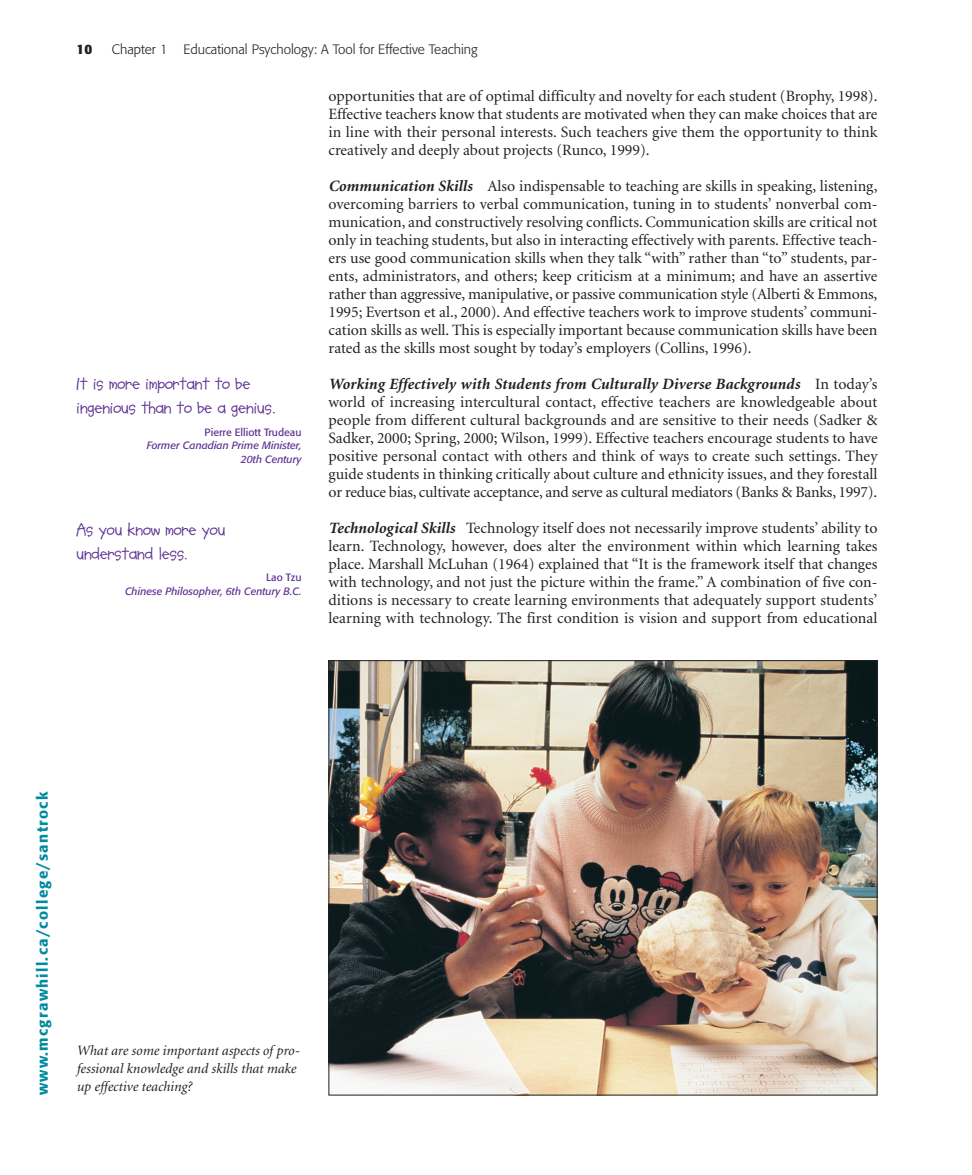
<style>
.page{position:relative;width:972px;height:1175px;background:#fff}
.page>*{position:absolute;margin:0;border:0;box-sizing:border-box;transform-origin:0 0}
.t1{font:18px/24px "Soup Bone";color:#5b2e91}
.t2{font:15.75px/18px "Minion";color:#231f20;text-align:justify}
.t3{font:500 15px "Formata";letter-spacing:.085em;color:#008ba2}
.t4{font:italic 14.25px/18px "Minion";color:#231f20}
.t5{font:300 13.5px "Formata";color:#231f20}
.t6{font:700 13.5px "Formata";color:#231f20}
.t7{font:italic 10.5px/13.5px "Formata";color:#5b2e91;text-align:right}
.t8{font:10.5px "Formata";color:#5b2e91}
.s1{font-weight:700;font-style:italic}
</style>
<div class="page">
<img style="left:328px;top:660px;width:550px;height:436px">
<p class="t6" style="left:76px;top:45px;width:17px">10</p>
<p class="t5" style="left:112px;top:45px;width:367px">Chapter 1 Educational Psychology: A Tool for Effective Teaching</p>
<p class="t1" style="left:76px;top:371px;width:201px">It is more important to be ingenious than to be a genius.</p>
<p class="t8" style="left:205px;top:428px;width:98px">Pierre Elliott Trudeau</p>
<p class="t7" style="left:147px;top:440px;width:156px">Former Canadian Prime Minister,<br>20th Century</p>
<p class="t1" style="left:76px;top:516px;width:150px">As you know more you understand less.</p>
<p class="t8" style="left:266px;top:573px;width:37px">Lao Tzu</p>
<p class="t7" style="left:125px;top:585px;width:178px">Chinese Philosopher, 6th Century B.C.</p>
<p class="t2" style="left:328px;top:88px;width:551px">opportunities that are of optimal difficulty and novelty for each student (Brophy, 1998).<br>Effective teachers know that students are motivated when they can make choices that are in line with their personal interests. Such teachers give them the opportunity to think creatively and deeply about projects (Runco, 1999).</p>
<p class="t2" style="left:328px;top:178px;width:551px"><span class="s1">Communication Skills</span> Also indispensable to teaching are skills in speaking, listening, overcoming barriers to verbal communication, tuning in to students’ nonverbal com&shy;munication, and constructively resolving conflicts. Communication skills are critical not only in teaching students, but also in interacting effectively with parents. Effective teach&shy;ers use good communication skills when they talk “with” rather than “to” students, par&shy;ents, administrators, and others; keep criticism at a minimum; and have an assertive rather than aggressive, manipulative, or passive communication style (Alberti &amp; Emmons, 1995; Evertson et al., 2000). And effective teachers work to improve students’ communi&shy;cation skills as well. This is especially important because communication skills have been rated as the skills most sought by today’s employers (Collins, 1996).</p>
<p class="t2" style="left:328px;top:376px;width:551px"><span class="s1">Working Effectively with Students from Culturally Diverse Backgrounds</span> In today’s world of increasing intercultural contact, effective teachers are knowledgeable about people from different cultural backgrounds and are sensitive to their needs (Sadker &amp; Sadker, 2000; Spring, 2000; Wilson, 1999). Effective teachers encourage students to have positive personal contact with others and think of ways to create such settings. They guide students in thinking critically about culture and ethnicity issues, and they forestall or reduce bias, cultivate acceptance, and serve as cultural mediators (Banks &amp; Banks, 1997).</p>
<p class="t2" style="left:328px;top:520px;width:551px"><span class="s1">Technological Skills</span> Technology itself does not necessarily improve students’ ability to learn. Technology, however, does alter the environment within which learning takes place. Marshall McLuhan (1964) explained that “It is the framework itself that changes with technology, and not just the picture within the frame.” A combination of five con&shy;ditions is necessary to create learning environments that adequately support students’ learning with technology. The first condition is vision and support from educational</p>
<p class="t3" style="left:37px;top:1095px;width:305px;rotate:-90deg">www.mcgrawhill.ca/college/santrock</p>
<p class="t4" style="left:76px;top:1042px;width:225px">What are some important aspects of pro&shy;fessional knowledge and skills that make up effective teaching?</p>
</div>
